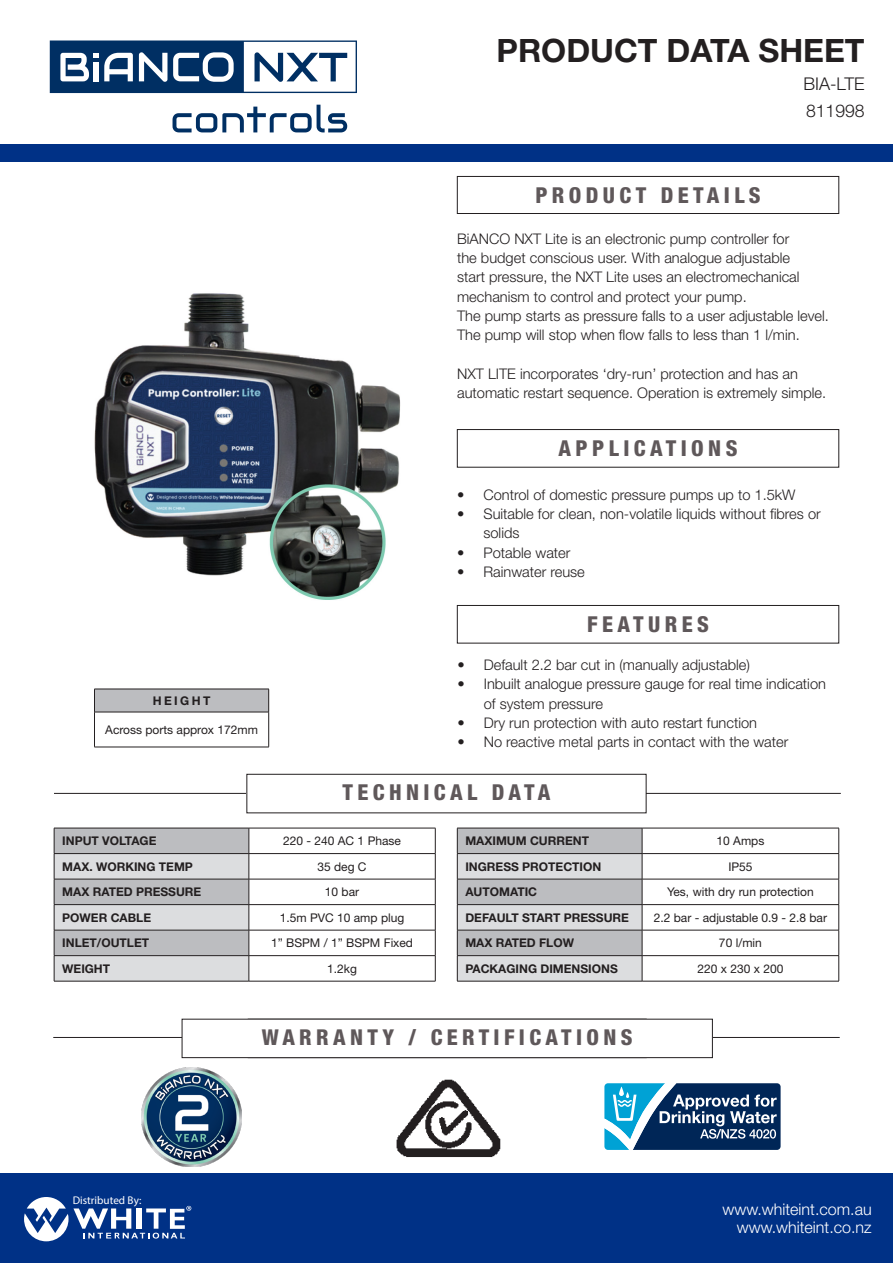
<style>
.page{position:relative;width:893px;height:1263px;background:#fff}
.page>*{position:absolute;margin:0;border:0;box-sizing:border-box;transform-origin:0 0}
.Body_Text{font:700 32.25px "Helvetica Neue LT Std";color:#231f20}
.Page_Section_Header{font:800 condensed 21.9px "Helvetica Neue LT Std";letter-spacing:.2em;color:#5f585a}
.Page_Section_Header-2{font:italic 600 21.9px "Adobe Caslon Pro";letter-spacing:.215em;color:#5f585a}
.Body_Text-2{font:300 17.55px "Helvetica Neue LT Std";color:#231f20}
.Body_Text-3{font:300 16.05px "Helvetica Neue LT Std";color:#fff}
.Body_Text-4{font:300 14.7px/19.4px "Helvetica Neue LT Std";color:#231f20}
.Bottom_Column_Header{font:700 12px "Helvetica Neue LT Std";color:#231f20}
.Bottom_Column_Header-2{font:12px "Helvetica Neue LT Std";color:#231f20}
.t1{font:11.1px "Myriad Pro";color:#fff}
</style>
<div class="page">
<div style="left:0;top:145px;width:893px;height:17px;background:#003186"></div>
<div style="left:0;top:1174px;width:893px;height:89px;background:#003186"></div>
<svg style="left:24px;top:1197px;width:167px;height:44px"></svg>
<div style="left:457px;top:176px;width:382px;height:38px;border:1px solid #231f20"></div>
<svg style="left:50px;top:40px;width:307px;height:53px"></svg>
<svg style="left:173px;top:105px;width:174px;height:27px"></svg>
<img style="left:142px;top:1067px;width:99px;height:100px">
<svg style="left:604px;top:1083px;width:177px;height:67px;background:#3a6c92"></svg>
<img style="left:396px;top:1079px;width:105px;height:78px">
<hr style="left:54px;top:793px;width:787px;height:1px;background:#231f20">
<div style="left:457px;top:429px;width:382px;height:38px;border:1px solid #231f20"></div>
<div style="left:457px;top:605px;width:382px;height:38px;border:1px solid #231f20"></div>
<div style="left:247px;top:774px;width:399px;height:39px;background:#fff"></div>
<div style="left:247px;top:774px;width:399px;height:39px;border:1px solid #231f20"></div>
<svg style="left:54px;top:828px;width:382px;height:153px"></svg>
<hr style="left:54px;top:981px;width:195px;height:1px;background:#231f20">
<hr style="left:249px;top:981px;width:186px;height:1px;background:#231f20">
<hr style="left:642px;top:828px;width:197px;height:1px;background:#231f20">
<hr style="left:642px;top:853px;width:197px;height:1px;background:#231f20">
<hr style="left:642px;top:879px;width:197px;height:1px;background:#231f20">
<hr style="left:642px;top:904px;width:197px;height:1px;background:#231f20">
<hr style="left:642px;top:930px;width:197px;height:1px;background:#231f20">
<hr style="left:642px;top:955px;width:197px;height:1px;background:#231f20">
<svg style="left:457px;top:828px;width:186px;height:153px;background:#c4c4c7"></svg>
<svg style="left:838px;top:828px;width:1px;height:153px"></svg>
<hr style="left:457px;top:981px;width:185px;height:1px;background:#231f20">
<hr style="left:642px;top:981px;width:197px;height:1px;background:#231f20">
<img style="left:94px;top:293px;width:307px;height:307px">
<hr style="left:53px;top:1037px;width:787px;height:1px;background:#231f20">
<div style="left:182px;top:1019px;width:530px;height:39px;background:#fff"></div>
<div style="left:182px;top:1019px;width:531px;height:39px;border:1px solid #231f20"></div>
<div style="left:94px;top:689px;width:175px;height:23px;background:#bcbdc0"></div>
<hr style="left:94px;top:689px;width:175px;height:1px;background:#231f20">
<svg style="left:94px;top:689px;width:1px;height:23px"></svg>
<svg style="left:268px;top:689px;width:1px;height:23px"></svg>
<hr style="left:94px;top:712px;width:175px;height:1px;background:#231f20">
<hr style="left:94px;top:712px;width:1px;height:35px;background:#231f20">
<hr style="left:268px;top:712px;width:1px;height:35px;background:#231f20">
<hr style="left:94px;top:747px;width:175px;height:1px;background:#231f20">
<p class="Body_Text" style="left:497px;top:30px;width:370px">PRODUCT DATA SHEET</p>
<p class="Body_Text-2" style="left:803px;top:73px;width:63px">BIA-LTE</p>
<p class="Body_Text-2" style="left:806px;top:100px;width:60px">811998</p>
<p class="Page_Section_Header" style="left:535px;top:181px;width:227px">PRODUCT DETAILS</p>
<p class="Body_Text-4" style="left:457px;top:229px;width:344px">BiANCO NXT Lite is an electronic pump controller for the budget conscious user. With analogue adjustable start pressure, the NXT Lite uses an electromechanical mechanism to control and protect your pump.</p>
<p class="Body_Text-4" style="left:457px;top:306px;width:373px">The pump starts as pressure falls to a user adjustable level.<br>The pump will stop when flow falls to less than 1 l/min.</p>
<p class="Body_Text-4" style="left:457px;top:364px;width:371px">NXT LITE incorporates ‘dry-run’ protection and has an automatic restart sequence. Operation is extremely simple.</p>
<p class="Page_Section_Header" style="left:559px;top:434px;width:180px">APPLICATIONS</p>
<p class="Body_Text-4" style="left:457px;top:485px;width:340px">• Control of domestic pressure pumps up to 1.5kW</p>
<p class="Body_Text-4" style="left:483px;top:504px;width:339px;text-indent:-26px">• Suitable for clean, non-volatile liquids without fibres or solids</p>
<p class="Body_Text-4" style="left:457px;top:542px;width:115px">• Potable water</p>
<p class="Body_Text-4" style="left:457px;top:562px;width:129px">• Rainwater reuse</p>
<p class="Bottom_Column_Header" style="left:153px;top:693px;width:59px">HEIGHT</p>
<p class="Bottom_Column_Header-2" style="left:105px;top:722px;width:154px">Across ports approx 172mm</p>
<p class="Page_Section_Header" style="left:587px;top:610px;width:123px">FEATURES</p>
<p class="Body_Text-4" style="left:457px;top:655px;width:294px">• Default 2.2 bar cut in (manually adjustable)</p>
<p class="Body_Text-4" style="left:484px;top:674px;width:344px;text-indent:-26px">• Inbuilt analogue pressure gauge for real time indication of system pressure</p>
<p class="Body_Text-4" style="left:457px;top:713px;width:301px">• Dry run protection with auto restart function</p>
<p class="Body_Text-4" style="left:457px;top:732px;width:332px">• No reactive metal parts in contact with the water</p>
<p class="Page_Section_Header" style="left:342px;top:779px;width:209px">TECHNICAL DATA</p>
<p class="Bottom_Column_Header" style="left:62px;top:833px;width:96px">INPUT VOLTAGE</p>
<p class="Bottom_Column_Header-2" style="left:283px;top:834px;width:119px">220 - 240 AC 1 Phase</p>
<p class="Bottom_Column_Header" style="left:62px;top:859px;width:132px">MAX. WORKING TEMP</p>
<p class="Bottom_Column_Header-2" style="left:317px;top:859px;width:51px">35 deg C</p>
<p class="Bottom_Column_Header" style="left:62px;top:884px;width:141px">MAX RATED PRESSURE</p>
<p class="Bottom_Column_Header-2" style="left:325px;top:885px;width:36px">10 bar</p>
<p class="Bottom_Column_Header" style="left:62px;top:910px;width:90px">POWER CABLE</p>
<p class="Bottom_Column_Header-2" style="left:280px;top:910px;width:126px">1.5m PVC 10 amp plug</p>
<p class="Bottom_Column_Header" style="left:62px;top:935px;width:88px">INLET/OUTLET</p>
<p class="Bottom_Column_Header-2" style="left:271px;top:936px;width:144px">1” BSPM / 1” BSPM Fixed</p>
<p class="Bottom_Column_Header" style="left:62px;top:961px;width:49px">WEIGHT</p>
<p class="Bottom_Column_Header-2" style="left:327px;top:961px;width:31px">1.2kg</p>
<p class="Bottom_Column_Header" style="left:465px;top:833px;width:125px">MAXIMUM CURRENT</p>
<p class="Bottom_Column_Header-2" style="left:716px;top:834px;width:49px">10 Amps</p>
<p class="Bottom_Column_Header" style="left:465px;top:859px;width:137px">INGRESS PROTECTION</p>
<p class="Bottom_Column_Header-2" style="left:728px;top:859px;width:26px">IP55</p>
<p class="Bottom_Column_Header" style="left:465px;top:884px;width:73px">AUTOMATIC</p>
<p class="Bottom_Column_Header-2" style="left:667px;top:885px;width:148px">Yes, with dry run protection</p>
<p class="Bottom_Column_Header" style="left:465px;top:910px;width:165px">DEFAULT START PRESSURE</p>
<p class="Bottom_Column_Header-2" style="left:654px;top:910px;width:175px">2.2 bar - adjustable 0.9 - 2.8 bar</p>
<p class="Bottom_Column_Header" style="left:465px;top:935px;width:110px">MAX RATED FLOW</p>
<p class="Bottom_Column_Header-2" style="left:719px;top:936px;width:44px">70 l/min</p>
<p class="Bottom_Column_Header" style="left:465px;top:961px;width:154px">PACKAGING DIMENSIONS</p>
<p class="Bottom_Column_Header-2" style="left:697px;top:961px;width:87px">220 x 230 x 200</p>
<p class="t1" style="left:73px;top:1193px;width:70px">Distributed By:</p>
<p class="Page_Section_Header" style="left:262px;top:1024px;width:372px">WARRANTY / CERTIFICATIONS</p>
<p class="Page_Section_Header-2" style="left:356px;top:1025px;width:184px">PUMP CURVE</p>
<p class="Body_Text-3" style="left:723px;top:1200px;width:151px">www.whiteint.com.au</p>
<p class="Body_Text-3" style="left:737px;top:1217px;width:136px">www.whiteint.co.nz</p>
</div>
